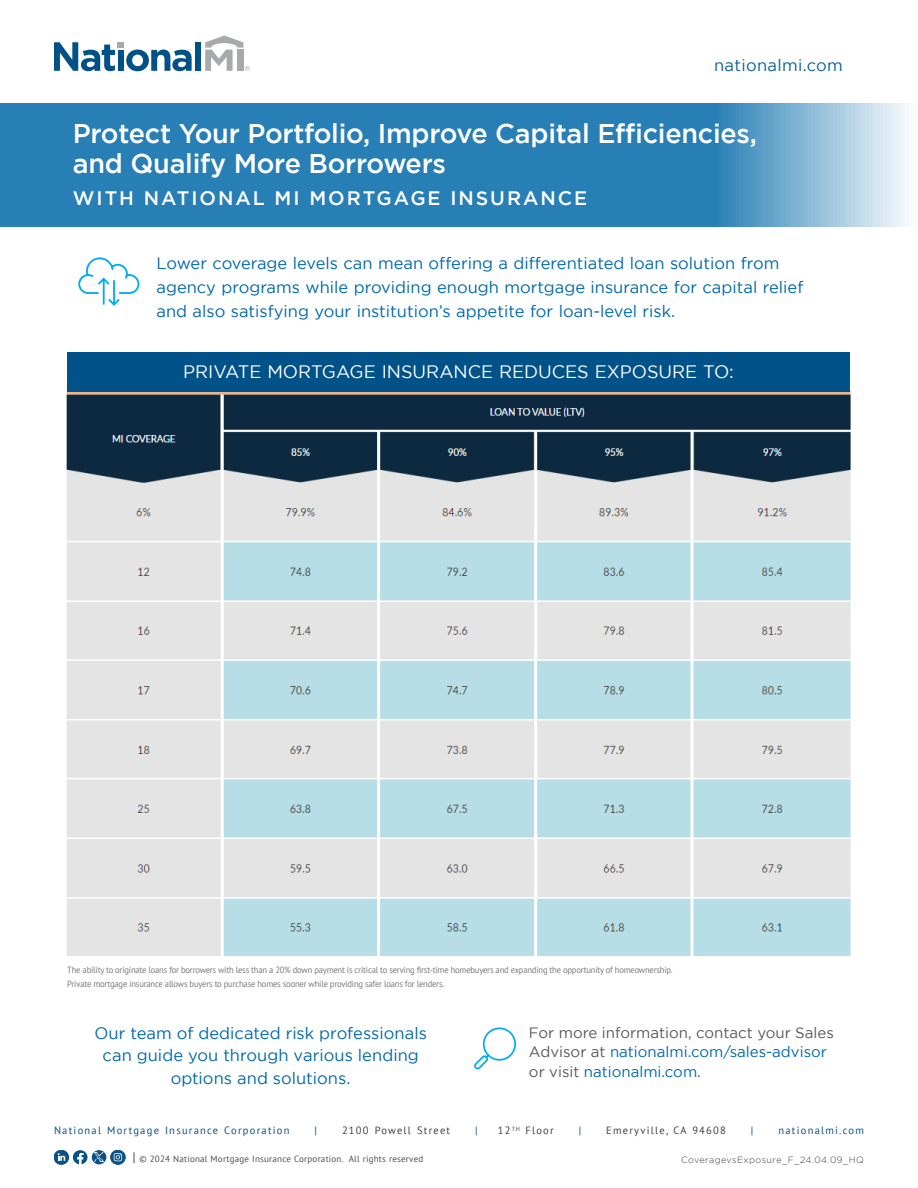
<style>
.page{position:relative;width:918px;height:1188px;background:#fff}
.page>*{position:absolute;margin:0;border:0;box-sizing:border-box;transform-origin:0 0}
.t1{font:500 27px/30px "Gotham";letter-spacing:-.01em;color:#fff}
.t2{font:500 19.5px "Gotham";letter-spacing:.1em;color:#fff}
.Intro{font:18px "Gotham";color:#fff}
.Intro-2{font:16.5px/24px "Gotham";color:#0068a9}
.Body_1{font:16.5px/22.5px "Gotham";color:#0068a9;text-align:center}
.t3{font:16.5px "Gotham";letter-spacing:.02em;color:#086196}
.Body_1-2{font:15px/19.5px "Gotham";color:#57585a}
.t4{font:10.5px "PT Sans";letter-spacing:.12em;color:#005187}
.t5{font:10.5px "PT Sans";letter-spacing:.12em;color:#3e3e3f}
.t6{font:10.5px "PT Sans";color:#0b4770}
.t7{font:9px "PT Sans";letter-spacing:-.02em;color:#76787b;scale:.95 1}
.t8{font:9px "PT Sans";letter-spacing:.025em;color:#4b4c4d}
.t9{font:300 9px "Gotham";letter-spacing:.05em;color:#3e3e3f}
.s1{color:#0068a9}
.s2{color:#4b4c4d}
</style>
<div class="page">
<svg style="left:0;top:103px;width:909px;height:123px;background:#3c8bbd"></svg>
<img style="left:66px;top:390px;width:785px;height:566px">
<div style="left:67px;top:352px;width:783px;height:39px;background:#015289"></div>
<svg style="left:474px;top:1027px;width:42px;height:42px"></svg>
<svg style="left:78px;top:257px;width:62px;height:49px"></svg>
<div style="left:195px;top:42px;width:6px;height:29px;background:#005187"></div>
<svg style="left:54px;top:42px;width:138px;height:29px"></svg>
<svg style="left:205px;top:36px;width:45px;height:35px"></svg>
<div style="left:54px;top:1150px;width:15px;height:14px;background:#075187;border-radius:50%"></div>
<div style="left:54px;top:1150px;width:15px;height:14px;border:1px solid #075187;border-radius:50%"></div>
<svg style="left:58px;top:1153px;width:7px;height:8px"></svg>
<svg style="left:73px;top:1150px;width:14px;height:14px"></svg>
<svg style="left:92px;top:1150px;width:14px;height:14px"></svg>
<svg style="left:95px;top:1153px;width:9px;height:9px"></svg>
<svg style="left:111px;top:1150px;width:14px;height:14px"></svg>
<div style="left:111px;top:1150px;width:14px;height:14px;border:1px solid #075187;border-radius:50%"></div>
<svg style="left:114px;top:1153px;width:8px;height:8px"></svg>
<h3 class="t3" style="left:714px;top:56px;width:130px">nationalmi.com</h3>
<p class="t1" style="left:73px;top:118px;width:686px">Protect Your Portfolio, Improve Capital Efficiencies, and Qualify More Borrowers</p>
<p class="t2" style="left:73px;top:187px;width:516px">WITH NATIONAL MI MORTGAGE INSURANCE</p>
<p class="Intro-2" style="left:157px;top:251px;width:648px">Lower coverage levels can mean offering a differentiated loan solution from agency programs while providing enough mortgage insurance for capital relief and also satisfying your institution’s appetite for loan-level risk.</p>
<p class="Intro" style="left:183px;top:362px;width:552px">PRIVATE MORTGAGE INSURANCE REDUCES EXPOSURE TO:</p>
<p class="t7" style="left:67px;top:964px;width:639px">The ability to originate loans for borrowers with less than a 20% down payment is critical to serving first-time homebuyers and expanding the opportunity of homeownership.</p>
<p class="t7" style="left:67px;top:978px;width:398px">Private mortgage insurance allows buyers to purchase homes sooner while providing safer loans for lenders.</p>
<p class="Body_1" style="left:94px;top:1021px;width:334px">Our team of dedicated risk professionals can guide you through various lending options and solutions.</p>
<p class="Body_1-2" style="left:529px;top:1022px;width:306px">For more information, contact your Sales<br>Advisor at <span class="s1">nationalmi.com/sales-advisor </span>or visit <span class="s1">nationalmi.com</span><span class="s2">.</span></p>
<p class="t4" style="left:54px;top:1123px;width:237px">National Mortgage Insurance Corporation</p>
<p class="t6" style="left:315px;top:1123px;width:4px">|</p>
<p class="t5" style="left:342px;top:1123px;width:110px">2100 Powell Street</p>
<p class="t6" style="left:475px;top:1123px;width:4px">|</p>
<p class="t5" style="left:498px;top:1123px;width:57px">12<sup>TH</sup> Floor</p>
<p class="t6" style="left:579px;top:1123px;width:4px">|</p>
<p class="t5" style="left:606px;top:1123px;width:121px">Emeryville, CA 94608</p>
<p class="t6" style="left:751px;top:1123px;width:4px">|</p>
<p class="t4" style="left:778px;top:1123px;width:87px">nationalmi.com</p>
<p class="t8" style="left:139px;top:1153px;width:285px">© 2024 National Mortgage Insurance Corporation. All rights reserved</p>
<p class="t9" style="left:681px;top:1155px;width:184px">CoveragevsExposure_F_24.04.09_HQ</p>
</div>
